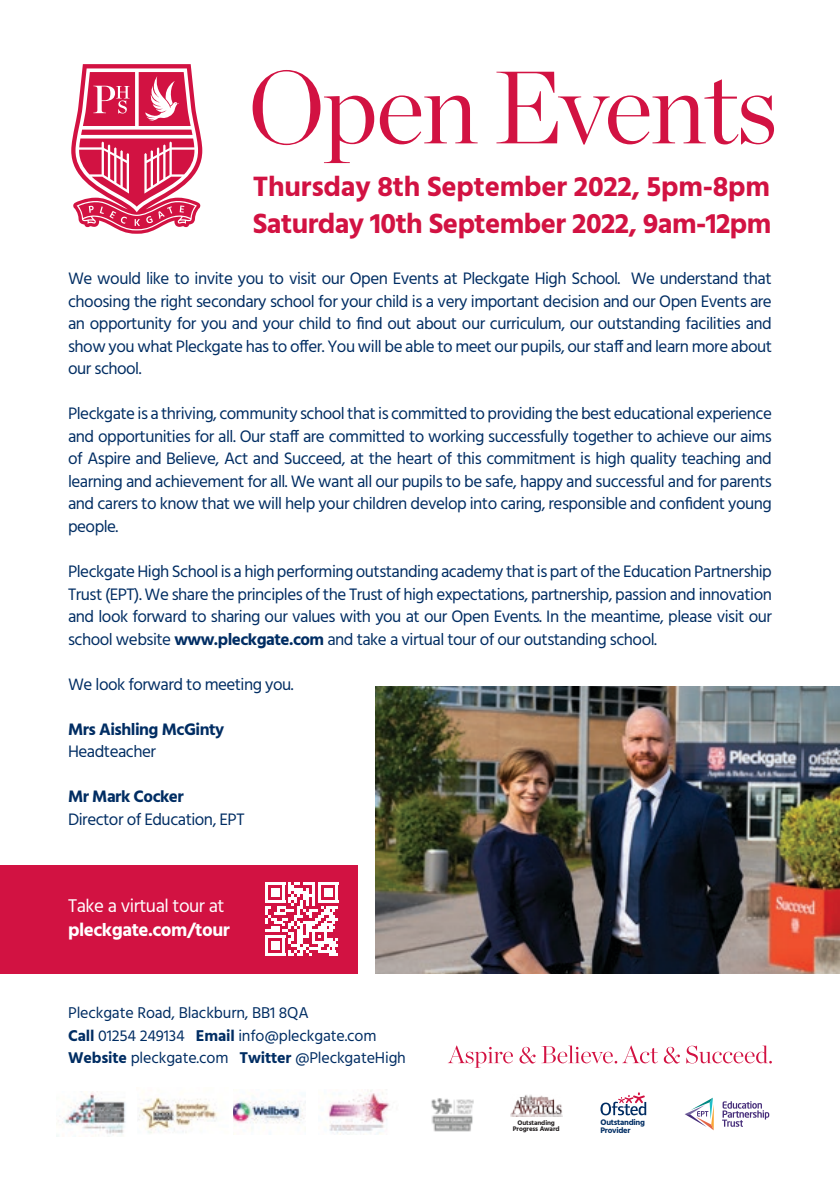
<style>
.page{position:relative;width:840px;height:1191px;background:#fff}
.page>*{position:absolute;margin:0;border:0;box-sizing:border-box;transform-origin:0 0}
.t1{font:300 102.8px "Chronicle Display";letter-spacing:-.02em;color:#d21242}
.t2{font:700 28.6px "Hind";letter-spacing:-.02em;color:#d21242}
.t3{font:18.8px "Hind";letter-spacing:-.025em;color:#fff}
.t4{font:700 18.8px "Hind";letter-spacing:-.025em;color:#fff}
.t5{font:17px/22.4px "Hind";letter-spacing:-.03em;color:#002d63;text-align:justify}
.t6{font:700 17px/22.4px "Hind";letter-spacing:-.03em;color:#002d63}
.t7{font:16px "Hind";letter-spacing:-.01em;color:#002d63}
.t8{font:700 8.2px "Hind";letter-spacing:-.03em;color:#002d63}
.t9{font:700 6.8px/6.6px "Hind";letter-spacing:-.02em;color:#231f20;text-align:center}
.s1{font-weight:700}
.s2{font-weight:400}
</style>
<div class="page">
<div style="left:0;top:865px;width:357px;height:108px;background:#d21242"></div>
<svg style="left:265px;top:882px;width:73px;height:73px"></svg>
<img style="left:431px;top:1098px;width:43px;height:34px">
<img style="left:328px;top:1090px;width:62px;height:44px">
<img style="left:233px;top:1097px;width:72px;height:37px">
<img style="left:138px;top:1097px;width:80px;height:36px">
<img style="left:57px;top:1091px;width:69px;height:45px">
<svg style="left:510px;top:1116px;width:51px;height:1px"></svg>
<img style="left:510px;top:1095px;width:51px;height:21px">
<svg style="left:600px;top:1092px;width:46px;height:23px"></svg>
<svg style="left:722px;top:1101px;width:46px;height:25px"></svg>
<svg style="left:684px;top:1097px;width:29px;height:33px"></svg>
<img style="left:375px;top:686px;width:464px;height:287px">
<svg style="left:71px;top:64px;width:131px;height:170px"></svg>
<svg style="left:448px;top:1045px;width:323px;height:22px"></svg>
<p class="t1" style="left:247px;top:29px;width:532px">Open Events</p>
<p class="t2" style="left:252px;top:169px;width:518px">Thursday 8th September 2022, 5pm-8pm</p>
<p class="t2" style="left:252px;top:206px;width:520px">Saturday 10th September 2022, 9am-12pm</p>
<p class="t5" style="left:68px;top:268px;width:705px">We would like to invite you to visit our Open Events at Pleckgate High School. We understand that choosing the right secondary school for your child is a very important decision and our Open Events are an opportunity for you and your child to find out about our curriculum, our outstanding facilities and show you what Pleckgate has to offer. You will be able to meet our pupils, our staff and learn more about our school.</p>
<p class="t5" style="left:68px;top:403px;width:705px">Pleckgate is a thriving, community school that is committed to providing the best educational experience and opportunities for all. Our staff are committed to working successfully together to achieve our aims of Aspire and Believe, Act and Succeed, at the heart of this commitment is high quality teaching and learning and achievement for all. We want all our pupils to be safe, happy and successful and for parents and carers to know that we will help your children develop into caring, responsible and confident young people.</p>
<p class="t5" style="left:68px;top:561px;width:705px">Pleckgate High School is a high performing outstanding academy that is part of the Education Partnership Trust (EPT). We share the principles of the Trust of high expectations, partnership, passion and innovation and look forward to sharing our values with you at our Open Events. In the meantime, please visit our school website <span class="s1">www.pleckgate.com</span> and take a virtual tour of our outstanding school.</p>
<p class="t5" style="left:68px;top:673px;width:227px">We look forward to meeting you.</p>
<p class="t6" style="left:68px;top:717px;width:157px">Mrs Aishling McGinty<br><span class="s2">Headteacher</span></p>
<p class="t5" style="left:68px;top:786px;width:178px"><span class="s1">Mr Mark Cocker<br></span>Director of Education, EPT</p>
<p class="t3" style="left:68px;top:893px;width:158px">Take a virtual tour at</p>
<p class="t4" style="left:68px;top:918px;width:163px">pleckgate.com/tour</p>
<p class="t7" style="left:68px;top:1002px;width:242px">Pleckgate Road, Blackburn, BB1 8QA</p>
<p class="t7" style="left:68px;top:1024px;width:310px"><span class="s1">Call</span> 01254 249134 <span class="s1">Email</span> info@pleckgate.com</p>
<p class="t7" style="left:68px;top:1046px;width:339px"><span class="s1">Website</span> pleckgate.com <span class="s1">Twitter</span> @PleckgateHigh</p>
<p class="t9" style="left:512px;top:1119px;width:48px">Outstanding<br>Progress Award</p>
<p class="t8" style="left:600px;top:1117px;width:46px">Outstanding</p>
<p class="t8" style="left:600px;top:1125px;width:31px">Provider</p>
</div>
